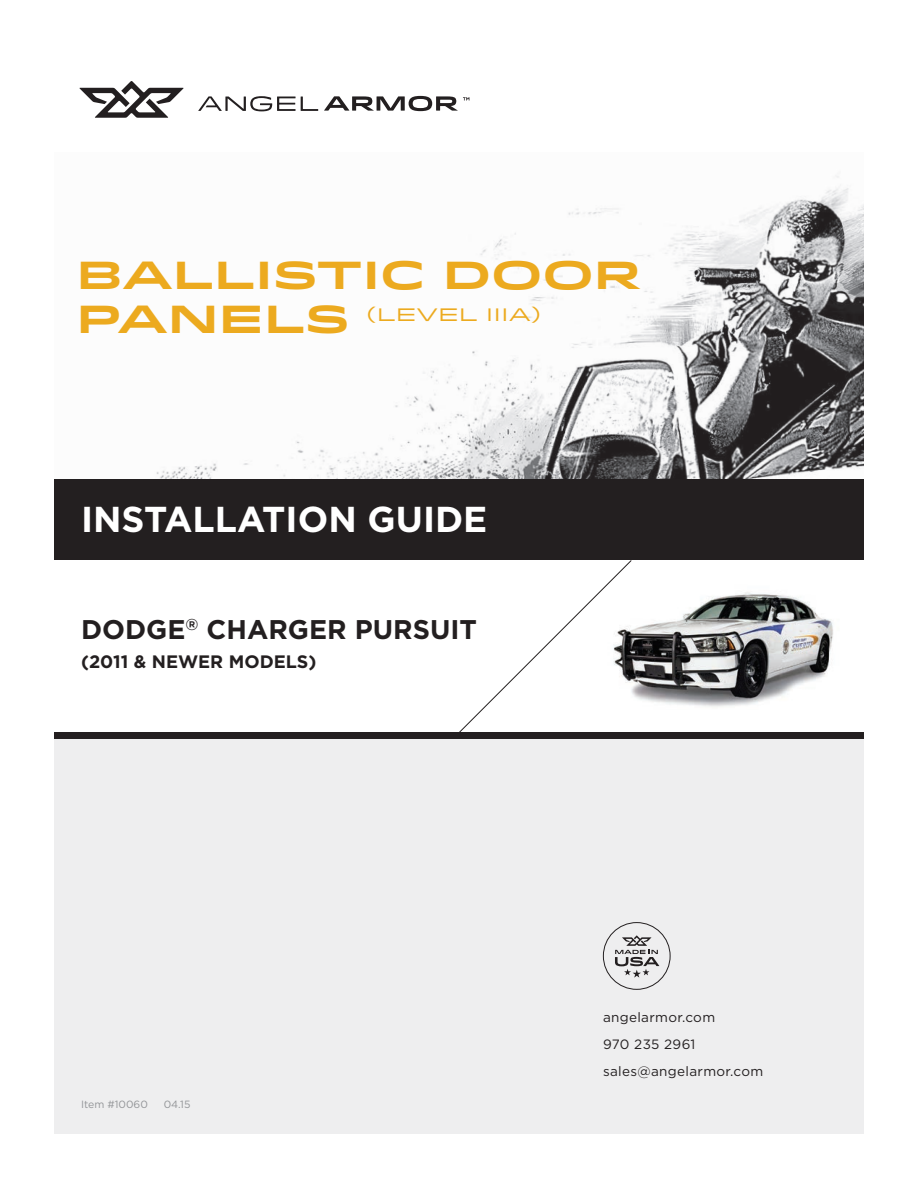
<style>
.page{position:relative;width:918px;height:1188px;background:#fff}
.page>*{position:absolute;margin:0;border:0;box-sizing:border-box;transform-origin:0 0}
.t1{font:700 39px "Idlewild";color:#ecaa1f}
.t2{font:700 36px "Gotham";color:#fff}
.t3{font:700 27px "Gotham";color:#231f20}
.t4{font:700 18px "Gotham";color:#231f20}
.t5{font:18px "Idlewild";color:#ecaa1f}
.t6{font:13.5px "Gotham";letter-spacing:.025em;color:#231f20}
.t7{font:10.5px "Gotham";color:#939598}
.s1{font-weight:700;font-size:39px}
</style>
<div class="page">
<div style="left:54px;top:739px;width:810px;height:395px;background:#eeeeef"></div>
<img style="left:632px;top:592px;width:201px;height:115px">
<svg style="left:459px;top:560px;width:173px;height:172px"></svg>
<img style="left:156px;top:176px;width:708px;height:303px">
<svg style="left:198px;top:96px;width:120px;height:15px"></svg>
<svg style="left:79px;top:81px;width:105px;height:37px"></svg>
<svg style="left:324px;top:96px;width:145px;height:15px"></svg>
<div style="left:54px;top:479px;width:810px;height:81px;background:#231f20"></div>
<div style="left:54px;top:732px;width:810px;height:7px;background:#231f20"></div>
<div style="left:603px;top:922px;width:67px;height:68px;border:1px solid #231f20;border-radius:50%"></div>
<svg style="left:615px;top:935px;width:44px;height:43px"></svg>
<p class="t1" style="left:76px;top:246px;width:566px">BALLISTIC DOOR</p>
<p class="t5" style="left:76px;top:301px;width:467px"><span class="s1">PANELS</span> (LEVEL IIIA)</p>
<p class="t2" style="left:81px;top:498px;width:408px">INSTALLATION GUIDE</p>
<p class="t3" style="left:81px;top:614px;width:398px">DODGE<sup>®</sup> CHARGER PURSUIT</p>
<p class="t4" style="left:81px;top:651px;width:237px">(2011 &amp; NEWER MODELS)</p>
<p class="t7" style="left:81px;top:1099px;width:68px">Item #10060</p>
<p class="t7" style="left:164px;top:1099px;width:28px">04.15</p>
<p class="t6" style="left:603px;top:1010px;width:114px">angelarmor.com</p>
<p class="t6" style="left:603px;top:1037px;width:94px">970 235 2961</p>
<p class="t6" style="left:603px;top:1064px;width:162px">sales@angelarmor.com</p>
</div>
